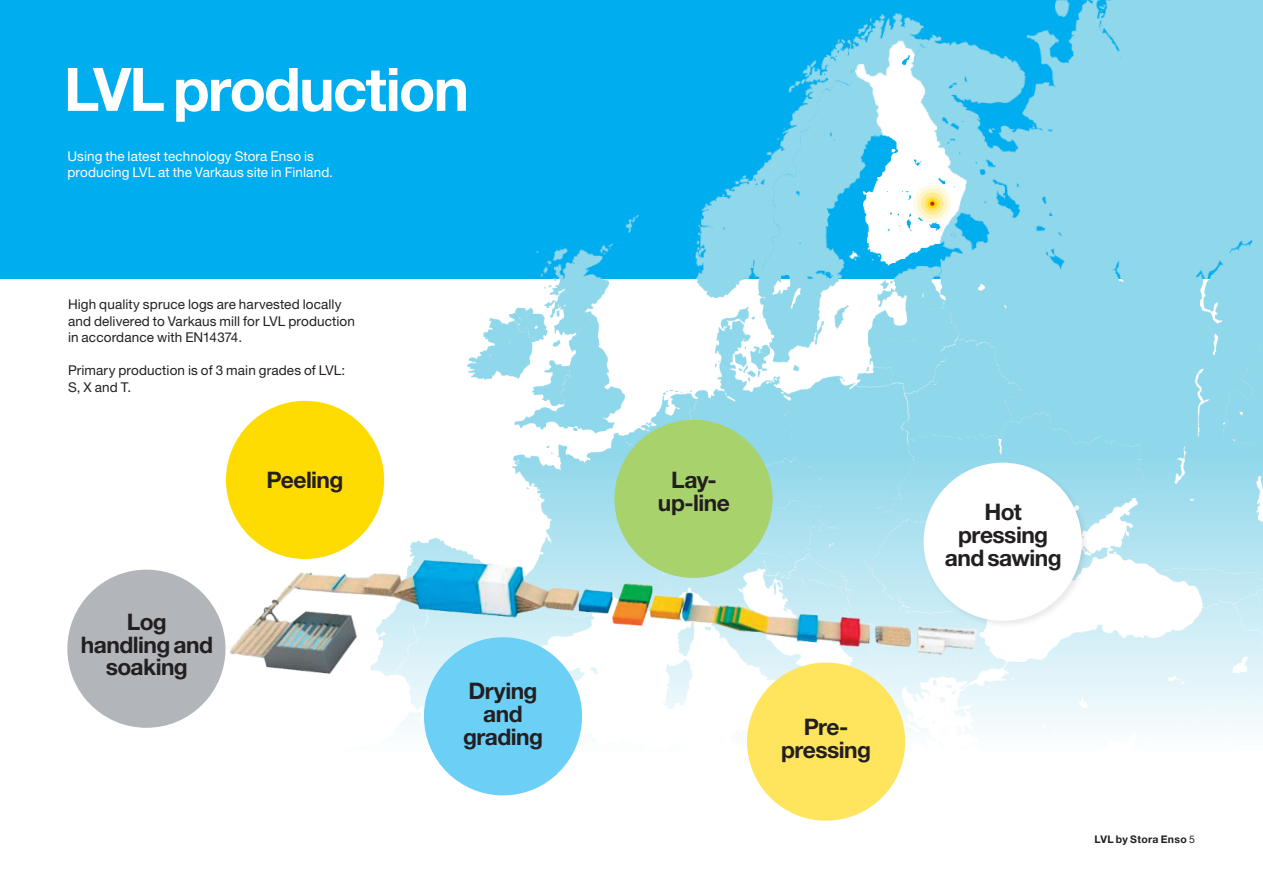
<style>
.page{position:relative;width:1263px;height:893px;background:#fff}
.page>*{position:absolute;margin:0;border:0;box-sizing:border-box;transform-origin:0 0}
.t1{font:700 60px "Helvetica Neue LT Com";letter-spacing:-.03em;color:#fff}
.t2{font:700 22.8px/22.8px "Helvetica Neue LT Pro";letter-spacing:-.025em;color:#231f20;text-align:center}
.t3{font:13.5px/16.5px "Helvetica Neue LT Pro";letter-spacing:.01em;color:#231f20}
.t4{font:13.5px/16.5px "Helvetica Neue LT Pro";letter-spacing:.01em;color:#fff}
.t5{font:700 10.5px "Helvetica Neue LT Pro";letter-spacing:.025em;color:#231f20}
.s1{font-weight:400}
</style>
<div class="page">
<div style="left:0;top:0;width:1262px;height:279px;background:#00aeef"></div>
<img style="left:136px;top:0;width:1127px;height:729px">
<img style="left:208px;top:502px;width:813px;height:259px">
<div style="left:226px;top:401px;width:158px;height:158px;background:#ffdc01;border-radius:50%"></div>
<div style="left:747px;top:662px;width:158px;height:159px;background:#ffe45e;border-radius:50%"></div>
<div style="left:614px;top:420px;width:159px;height:158px;background:#a8d26c;border-radius:50%"></div>
<div style="left:67px;top:570px;width:158px;height:158px;background:#b2b5b9;border-radius:50%"></div>
<div style="left:424px;top:637px;width:158px;height:158px;background:#6bcff6;border-radius:50%"></div>
<div style="left:921px;top:460px;width:169px;height:169px;background:#231f20;opacity:.1"></div>
<div style="left:924px;top:463px;width:158px;height:158px;background:#fff;border-radius:50%"></div>
<div style="left:913px;top:185px;width:38px;height:38px;border:26px solid #fefae8;border-radius:50%"></div>
<div style="left:917px;top:189px;width:30px;height:30px;border:18px solid #fef5c9;border-radius:50%"></div>
<div style="left:921px;top:193px;width:22px;height:22px;border:10px solid #ffec96;border-radius:50%"></div>
<svg style="left:926px;top:198px;width:12px;height:12px"></svg>
<div style="left:925px;top:196px;width:15px;height:15px;border:3px solid #ffe45e;border-radius:50%"></div>
<svg style="left:930px;top:202px;width:4px;height:4px"></svg>
<h1 class="t1" style="left:64px;top:52px;width:407px">LVL production</h1>
<p class="t4" style="left:67px;top:147px;width:267px">Using the latest technology Stora Enso is producing LVL at the Varkaus site in Finland.</p>
<p class="t3" style="left:68px;top:296px;width:288px">High quality spruce logs are harvested locally and delivered to Varkaus mill for LVL production in accordance with EN14374.</p>
<p class="t3" style="left:68px;top:362px;width:279px">Primary production is of 3 main grades of LVL:<br>S, X and T.</p>
<h2 class="t2" style="left:81px;top:610px;width:134px">Log handling and soaking</h2>
<h2 class="t2" style="left:267px;top:467px;width:78px">Peeling</h2>
<h2 class="t2" style="left:463px;top:679px;width:81px">Drying and grading</h2>
<h2 class="t2" style="left:658px;top:468px;width:74px">Lay&shy;up-line</h2>
<h2 class="t2" style="left:781px;top:715px;width:92px">Pre&shy;pressing</h2>
<h2 class="t2" style="left:945px;top:500px;width:118px">Hot pressing and sawing</h2>
<p class="t5" style="left:1095px;top:833px;width:102px">LVL by Stora Enso <span class="s1">5</span></p>
</div>
